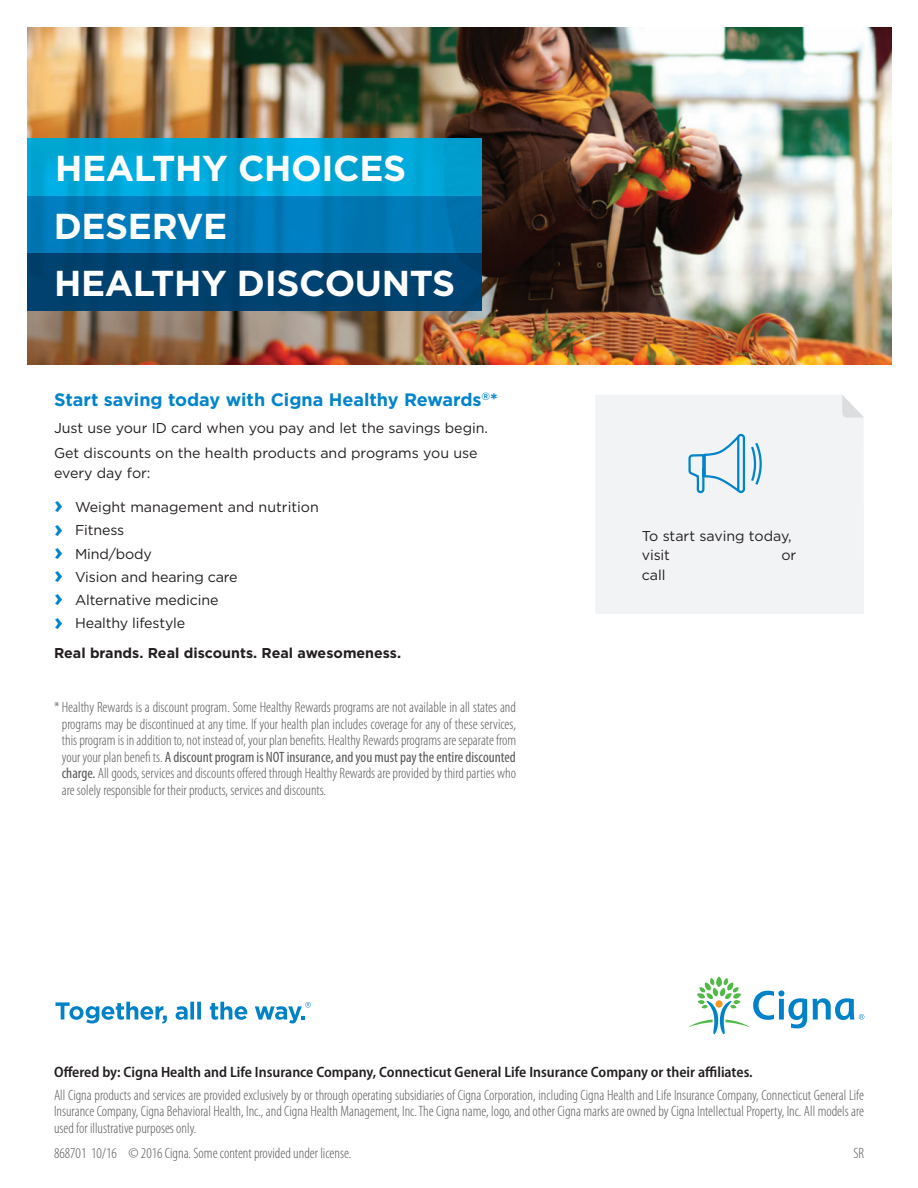
<style>
.page{position:relative;width:918px;height:1188px;background:#fff}
.page>*{position:absolute;margin:0;border:0;box-sizing:border-box;transform-origin:0 0}
.t1{font:700 36px/57.4px "Gotham";letter-spacing:-.01em;color:#fff}
.t2{font:700 18px "Gotham";color:#0084ca}
.t3{font:300 condensed 15px/16.5px "Myriad Pro";color:#57585a;text-align:justify}
.t4{font:600 semi-condensed 15px "Myriad Pro";color:#231f20}
.t5{font:14.25px/23.2px "Gotham";letter-spacing:-.005em;color:#231f20}
.t6{font:700 14.25px "Gotham";color:#231f20}
.s1{font-weight:700;font-size:24px;color:#0084ca}
.s2{font-weight:400}
</style>
<div class="page">
<img style="left:27px;top:27px;width:864px;height:337px">
<svg style="left:27px;top:196px;width:454px;height:57px;background:#0078b6"></svg>
<div style="left:27px;top:253px;width:454px;height:57px;background:#00416e"></div>
<svg style="left:27px;top:138px;width:454px;height:57px;background:#00a5d6"></svg>
<div style="left:595px;top:395px;width:269px;height:219px;background:#f2f3f4"></div>
<svg style="left:842px;top:395px;width:22px;height:23px"></svg>
<svg style="left:687px;top:433px;width:76px;height:61px"></svg>
<svg style="left:55px;top:1002px;width:112px;height:21px"></svg>
<svg style="left:176px;top:1002px;width:25px;height:18px"></svg>
<svg style="left:210px;top:1002px;width:37px;height:18px"></svg>
<svg style="left:255px;top:1002px;width:56px;height:21px"></svg>
<svg style="left:688px;top:977px;width:176px;height:57px"></svg>
<h1 class="t1" style="left:54px;top:139px;width:403px">HEALTHY CHOICES<br>DESERVE<br>HEALTHY DISCOUNTS</h1>
<p class="t2" style="left:54px;top:388px;width:446px">Start saving today with Cigna Healthy Rewards<sup>®</sup>*</p>
<p class="t5" style="left:54px;top:415px;width:435px;line-height:25.5px">Just use your ID card when you pay and let the savings begin.<br>Get discounts on the health products and programs you use</p>
<p class="t5" style="left:54px;top:461px;width:98px">every day for:</p>
<p class="t5" style="left:54px;top:495px;width:266px"><span class="s1">›</span> Weight management and nutrition <span class="s1">›</span> Fitness<br><span class="s1">›</span> Mind/body<br><span class="s1">›</span> Vision and hearing care<br><span class="s1">›</span> Alternative medicine<br><span class="s1">›</span> Healthy lifestyle</p>
<p class="t6" style="left:54px;top:644px;width:349px">Real brands. Real discounts. Real awesomeness.</p>
<p class="t3" style="left:62px;top:699px;width:456px;text-indent:-8px">* Healthy Rewards is a discount program. Some Healthy Rewards programs are not available in all states and programs may be discontinued at any time. If your health plan includes coverage for any of these services, this program is in addition to, not instead of, your plan benefits. Healthy Rewards programs are separate from your your plan benefi ts. <span class="s2">A discount program is NOT insurance, and you must pay the entire discounted charge.</span> All goods, services and discounts offered through Healthy Rewards are provided by third parties who are solely responsible for their products, services and discounts.</p>
<p class="t5" style="left:642px;top:526px;width:151px;line-height:19.5px">To start saving today, visit</p>
<p class="t5" style="left:781px;top:543px;width:16px">or</p>
<p class="t5" style="left:642px;top:563px;width:25px">call</p>
<p class="t4" style="left:54px;top:1064px;width:700px">Offered by: Cigna Health and Life Insurance Company, Connecticut General Life Insurance Company or their affiliates.</p>
<p class="t3" style="left:54px;top:1087px;width:812px">All Cigna products and services are provided exclusively by or through operating subsidiaries of Cigna Corporation, including Cigna Health and Life Insurance Company, Connecticut General Life Insurance Company, Cigna Behavioral Health, Inc., and Cigna Health Management, Inc. The Cigna name, logo, and other Cigna marks are owned by Cigna Intellectual Property, Inc. All models are used for illustrative purposes only.</p>
<p class="t3" style="left:54px;top:1146px;width:299px">868701 10/16 © 2016 Cigna. Some content provided under license.</p>
<p class="t3" style="left:853px;top:1146px;width:12px">SR</p>
</div>
